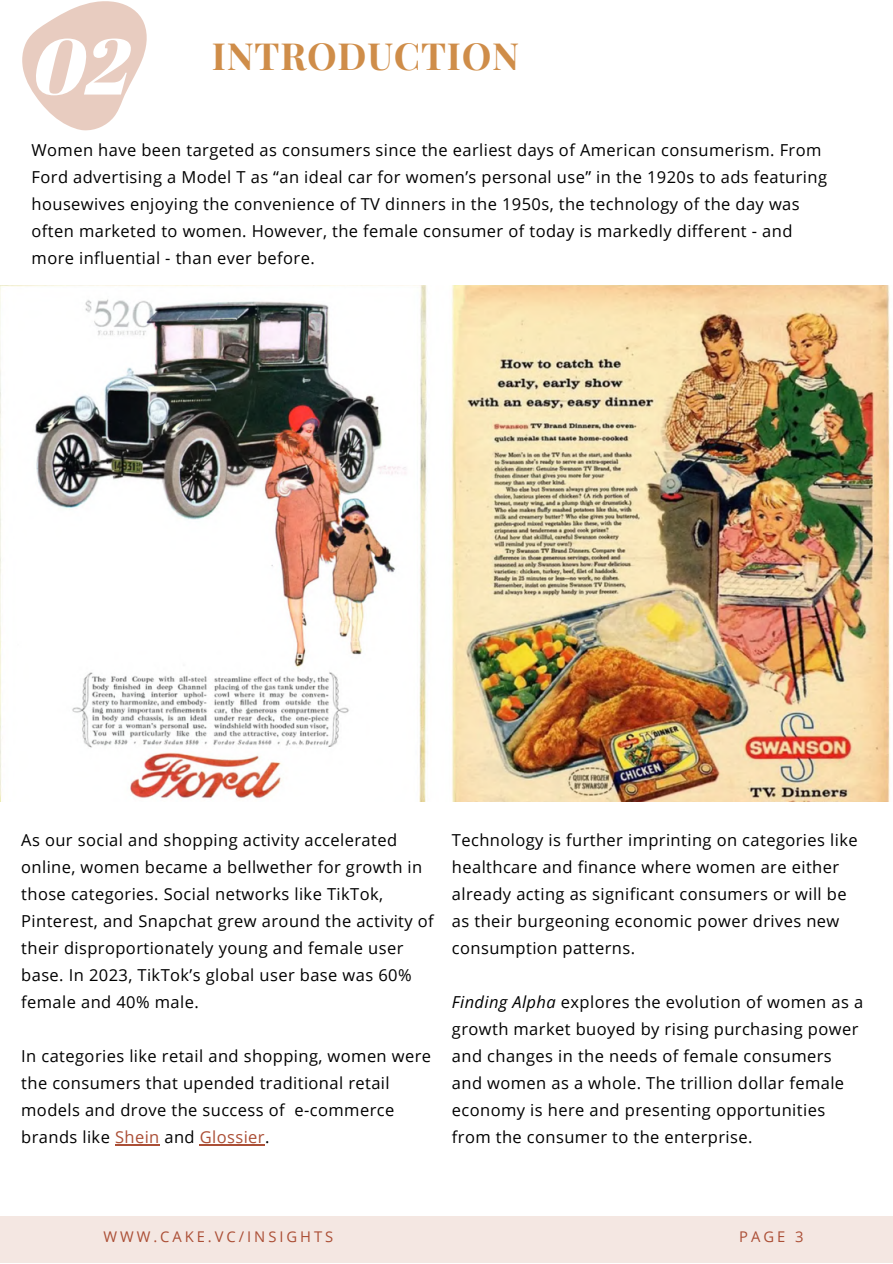
<style>
.page{position:relative;width:893px;height:1264px;background:#fff}
.page>*{position:absolute;margin:0;border:0;box-sizing:border-box;transform-origin:0 0}
.t1{font:700 37.5px "Playfair Display";letter-spacing:.02em;color:#cf8d49}
.t2{font:16.5px/27px "Open Sans";letter-spacing:.025em;color:#000}
.t3{font:14.7px "Open Sans";letter-spacing:.2em;color:#ab4f36}
.s1{font-family:"CA Generated";font-weight:400;font-size:78.75px;color:#fff}
.s2{color:#ab4f36}
.s3{font-style:italic}
</style>
<div class="page">
<div style="left:0;top:1216px;width:892px;height:46px;background:#f4e7e2"></div>
<img style="left:0;top:286px;width:890px;height:515px">
<hr style="left:115px;top:1144px;width:45px;height:1px;background:#ab4f36">
<hr style="left:200px;top:1144px;width:65px;height:1px;background:#ab4f36">
<svg style="left:22px;top:1px;width:125px;height:130px"></svg>
<h1 class="t1" style="left:35px;top:30px;width:486px"><span class="s1">02</span> INTRODUCTION</h1>
<p class="t2" style="left:32px;top:136px;width:797px">Women have been targeted as consumers since the earliest days of American consumerism. From Ford advertising a Model T as “an ideal car for women’s personal use” in the 1920s to ads featuring housewives enjoying the convenience of TV dinners in the 1950s, the technology of the day was often marketed to women. However, the female consumer of today is markedly different - and more influential - than ever before.</p>
<p class="t2" style="left:21px;top:826px;width:414px">As our social and shopping activity accelerated online, women became a bellwether for growth in those categories. Social networks like TikTok, Pinterest, and Snapchat grew around the activity of their disproportionately young and female user base. In 2023, TikTok’s global user base was 60% female and 40% male.</p>
<p class="t2" style="left:21px;top:1042px;width:411px">In categories like retail and shopping, women were the consumers that upended traditional retail models and drove the success of e-commerce brands like <span class="s2">Shein</span> and <span class="s2">Glossier</span>.</p>
<p class="t2" style="left:452px;top:826px;width:407px">Technology is further imprinting on categories like healthcare and finance where women are either already acting as significant consumers or will be as their burgeoning economic power drives new consumption patterns.</p>
<p class="t2" style="left:452px;top:988px;width:412px"><span class="s3">Finding Alpha</span> explores the evolution of women as a growth market buoyed by rising purchasing power and changes in the needs of female consumers and women as a whole. The trillion dollar female economy is here and presenting opportunities from the consumer to the enterprise.</p>
<p class="t3" style="left:103px;top:1226px;width:231px">WWW.CAKE.VC/INSIGHTS</p>
<p class="t3" style="left:739px;top:1226px;width:66px">PAGE 3</p>
</div>
